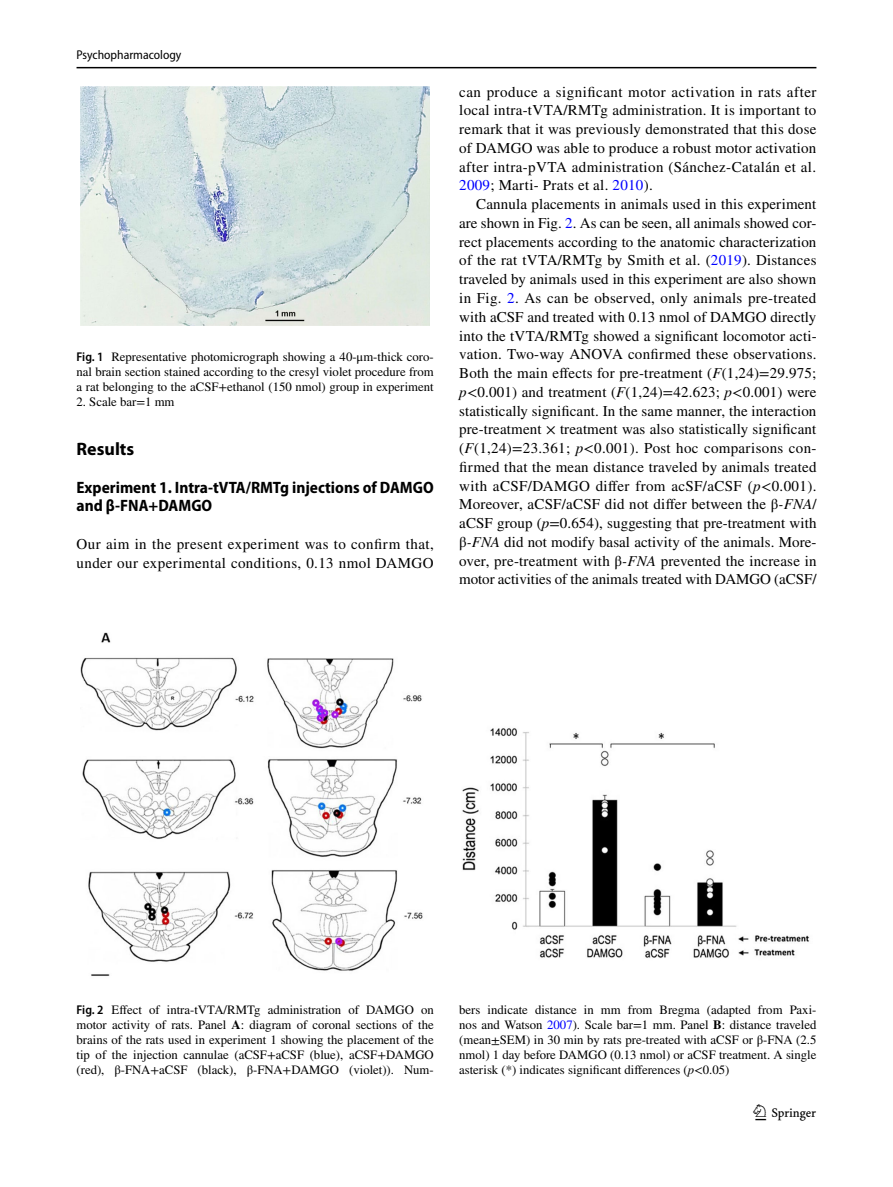
<style>
.page{position:relative;width:893px;height:1187px;background:#fff}
.page>*{position:absolute;margin:0;border:0;box-sizing:border-box;transform-origin:0 0}
.t1{font:22.5px "Springnew Regular 3";color:#000}
.t2{font:700 18px "Myriad Pro";color:#000}
.t3{font:700 semi-condensed 16.5px/18.8px "Myriad Pro";color:#000}
.t4{font:15px/18.8px "STIX";letter-spacing:.025em;color:#000;text-align:justify}
.t5{font:12.75px/15px "STIX";color:#000;text-align:justify}
.t6{font:semi-condensed 12.75px "Myriad Pro";color:#000}
.s1{font-family:"Myriad Pro";font-weight:600;font-stretch:semi-condensed}
.s2{color:#00f}
.s3{font-style:italic}
.s4{font-weight:700}
</style>
<div class="page">
<hr style="left:77px;top:67px;width:739px;height:1px;background:#000">
<img style="left:81px;top:87px;width:348px;height:238px">
<img style="left:81px;top:632px;width:729px;height:344px">
<p class="t6" style="left:77px;top:48px;width:106px">Psychopharmacology</p>
<p class="t5" style="left:77px;top:350px;width:359px"><span class="s1">Fig. 1</span> Representative photomicrograph showing a 40-μm-thick coro&shy;nal brain section stained according to the cresyl violet procedure from a rat belonging to the aCSF+ethanol (150 nmol) group in experiment</p>
<p class="t5" style="left:77px;top:395px;width:99px">2. Scale bar=1 mm</p>
<p class="t2" style="left:77px;top:437px;width:59px">Results</p>
<p class="t3" style="left:77px;top:478px;width:359px">Experiment 1. Intra‑tVTA/RMTg injections of DAMGO and β‑FNA+DAMGO</p>
<p class="t4" style="left:77px;top:535px;width:359px">Our aim in the present experiment was to confirm that, under our experimental conditions, 0.13 nmol DAMGO</p>
<p class="t4" style="left:459px;top:83px;width:359px">can produce a significant motor activation in rats after local intra-tVTA/RMTg administration. It is important to remark that it was previously demonstrated that this dose of DAMGO was able to produce a robust motor activation after intra-pVTA administration (Sánchez-Catalán et al.<br><span class="s2">2009</span>; Marti- Prats et al. <span class="s2">2010</span>).</p>
<p class="t4" style="left:459px;top:196px;width:359px;text-indent:17px">Cannula placements in animals used in this experiment are shown in Fig. <span class="s2">2</span>. As can be seen, all animals showed cor&shy;rect placements according to the anatomic characterization of the rat tVTA/RMTg by Smith et al. (<span class="s2">2019</span>). Distances traveled by animals used in this experiment are also shown in Fig. <span class="s2">2</span>. As can be observed, only animals pre-treated with aCSF and treated with 0.13 nmol of DAMGO directly into the tVTA/RMTg showed a significant locomotor acti&shy;vation. Two-way ANOVA confirmed these observations.<br>Both the main effects for pre-treatment (<span class="s3">F</span>(1,24)=29.975; <span class="s3">p</span>&lt;0.001) and treatment (<span class="s3">F</span>(1,24)=42.623; <span class="s3">p</span>&lt;0.001) were statistically significant. In the same manner, the interaction pre-treatment × treatment was also statistically significant (<span class="s3">F</span>(1,24)=23.361; <span class="s3">p</span>&lt;0.001). Post hoc comparisons con&shy;firmed that the mean distance traveled by animals treated with aCSF/DAMGO differ from acSF/aCSF (<span class="s3">p</span>&lt;0.001).<br>Moreover, aCSF/aCSF did not differ between the β<span class="s3">-FNA</span>/ aCSF group (<span class="s3">p</span>=0.654), suggesting that pre-treatment with β<span class="s3">-FNA</span> did not modify basal activity of the animals. More&shy;over, pre-treatment with β<span class="s3">-FNA</span> prevented the increase in motor activities of the animals treated with DAMGO (aCSF/</p>
<p class="t5" style="left:77px;top:1002px;width:359px"><span class="s1">Fig. 2</span> Effect of intra-tVTA/RMTg administration of DAMGO on motor activity of rats. Panel <span class="s4">A</span>: diagram of coronal sections of the brains of the rats used in experiment 1 showing the placement of the tip of the injection cannulae (aCSF+aCSF (blue), aCSF+DAMGO (red), β-FNA+aCSF (black), β-FNA+DAMGO (violet)). Num-</p>
<p class="t5" style="left:459px;top:1002px;width:359px">bers indicate distance in mm from Bregma (adapted from Paxi&shy;nos and Watson <span class="s2">2007</span>). Scale bar=1 mm. Panel <span class="s4">B</span>: distance traveled (mean±SEM) in 30 min by rats pre-treated with aCSF or β-FNA (2.5 nmol) 1 day before DAMGO (0.13 nmol) or aCSF treatment. A single asterisk (*) indicates significant differences (<span class="s3">p</span>&lt;0.05)</p>
<h1 class="t1" style="left:755px;top:1104px;width:62px">1 3</h1>
</div>
